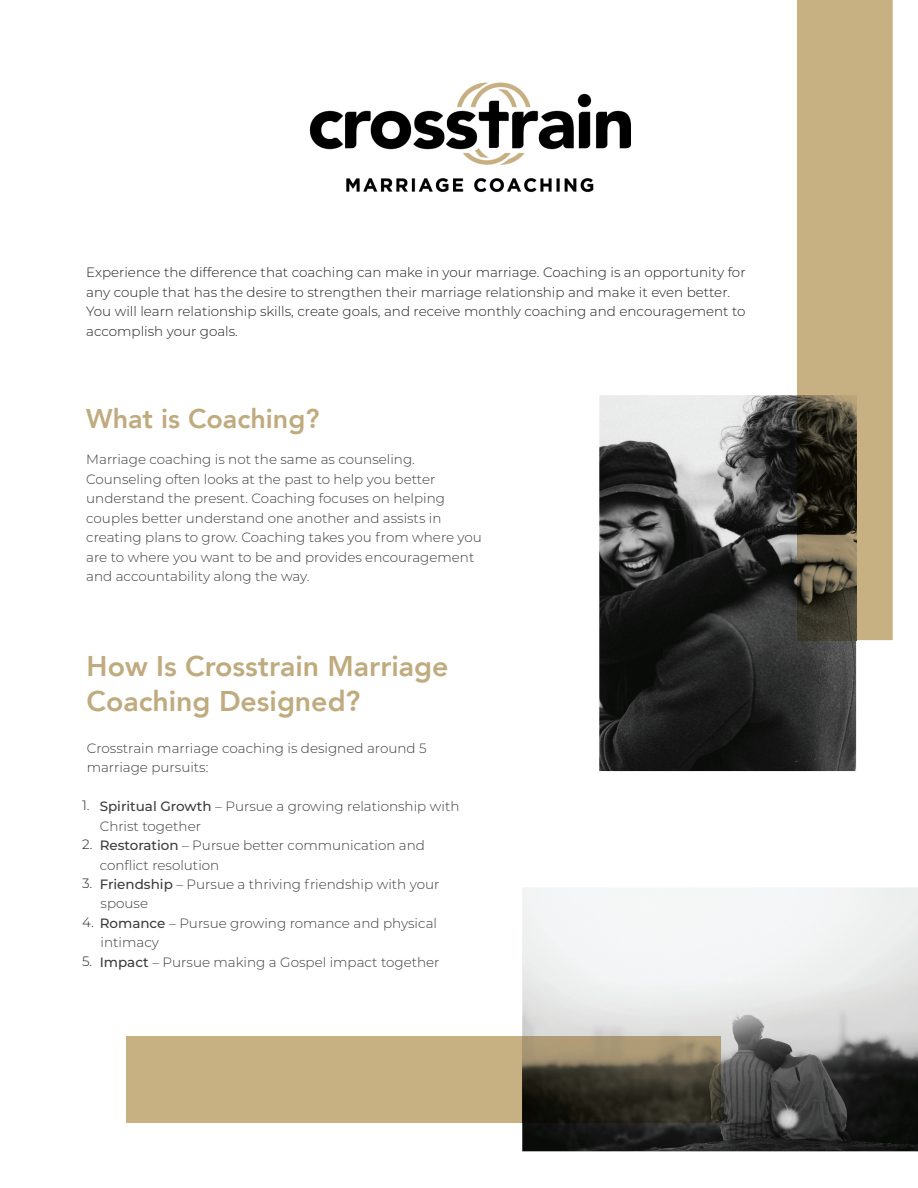
<style>
.page{position:relative;width:918px;height:1188px;background:#fff}
.page>*{position:absolute;margin:0;border:0;box-sizing:border-box;transform-origin:0 0}
.t1{font:800 28.5px/34.2px "Avenir";color:#c0ab7f}
.t2{font:800 27px "Avenir";color:#c0ab7f}
.t3{font:300 13.5px/19.5px "Montserrat";color:#3b3c3c}
.t4{font:300 13.5px/19.5px "Montserrat";color:#231f20}
.s1{font-weight:100}
.s2{color:#231f20}
</style>
<div class="page">
<img style="left:309px;top:82px;width:322px;height:110px">
<img style="left:599px;top:395px;width:257px;height:376px">
<img style="left:522px;top:887px;width:396px;height:264px">
<div style="left:126px;top:1036px;width:396px;height:86px;background:#c7b082"></div>
<img style="left:522px;top:1036px;width:198px;height:86px">
<div style="left:797px;top:0;width:96px;height:640px;background:#c7b082"></div>
<img style="left:797px;top:395px;width:59px;height:245px">
<p class="t4" style="left:86px;top:262px;width:661px">Experience the difference that coaching can make in your marriage. Coaching is an opportunity for any couple that has the desire to strengthen their marriage relationship and make it even better.<br>You will learn relationship skills, create goals, and receive monthly coaching and encouragement to accomplish your goals.</p>
<h2 class="t2" style="left:86px;top:397px;width:235px">What is Coaching?</h2>
<p class="t3" style="left:86px;top:449px;width:397px">Marriage coaching is not the same as counseling.<br>Counseling often looks at the past to help you better understand the present. Coaching focuses on helping couples better understand one another and assists in creating plans to grow. Coaching takes you from where you are to where you want to be and provides encouragement and accountability along the way.</p>
<h1 class="t1" style="left:87px;top:649px;width:363px">How Is Crosstrain Marriage<br>Coaching Designed?</h1>
<p class="t3" style="left:87px;top:738px;width:341px">Crosstrain marriage coaching is designed around 5 marriage pursuits:</p>
<p class="t3" style="left:100px;top:796px;width:361px"><span class="s1">Spiritual Growth</span> – Pursue a growing relationship with Christ together<br><span class="s1">Restoration</span> – Pursue better communication and conflict resolution<br><span class="s1">Friendship</span> – Pursue a thriving friendship with your spouse</p>
<p class="t3" style="left:100px;top:913px;width:341px;text-indent:-18px"><span class="s2">4.</span> <span class="s1">Romance</span> – Pursue growing romance and physical intimacy<br><span class="s1">Impact</span> – Pursue making a Gospel impact together</p>
<p class="t4" style="left:82px;top:795px;width:9px">1.</p>
<p class="t4" style="left:82px;top:834px;width:12px">2.</p>
<p class="t4" style="left:82px;top:873px;width:12px">3.</p>
<p class="t4" style="left:82px;top:951px;width:12px">5.</p>
</div>
